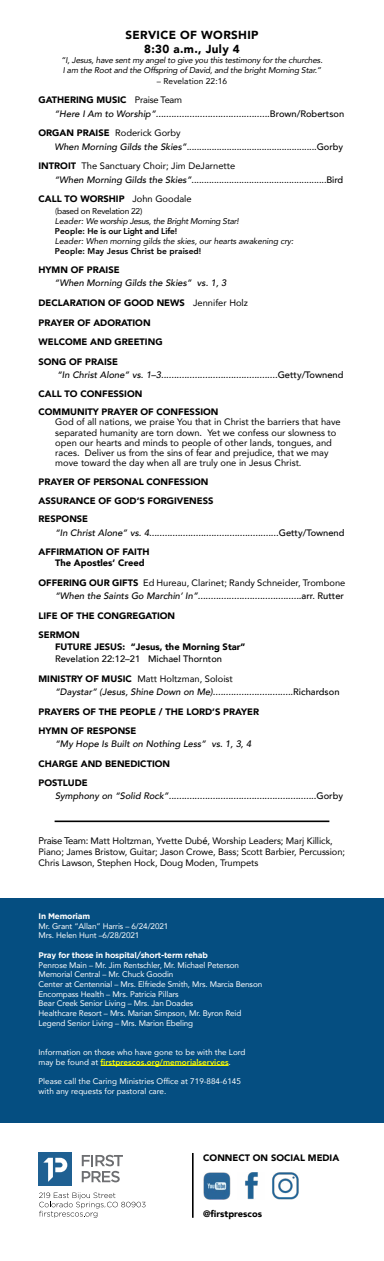
<style>
.page{position:relative;width:384px;height:1261px;background:#fff}
.page>*{position:absolute;margin:0;border:0;box-sizing:border-box;transform-origin:0 0}
.t1{font:900 11.64px/14px "Avenir";letter-spacing:.03em;color:#000;text-align:center}
.t2{font:italic 500 9.32px/19.6px "Avenir";color:#000}
.t3{font:9.32px/10.2px "Avenir";color:#000}
.t4{font:900 9.32px/19.6px "Avenir";color:#000}
.t5{font:500 9.32px/13.4px "Avenir";color:#000}
.t6{font:italic 8.4px/10.2px "Avenir";letter-spacing:-.02em;color:#000}
.t7{font:800 8.4px "Avenir";letter-spacing:.005em;color:#000}
.t8{font:800 8.4px "Avenir";letter-spacing:-.02em;color:#000}
.t9{font:8.4px "Avenir";letter-spacing:.005em;color:#000}
.t10{font:8.12px/9.7px "Avenir";letter-spacing:-.01em;color:#fff}
.t11{font:700 8.12px "Gotham";letter-spacing:-.025em;color:#fff}
.s1{font-weight:900;font-style:normal}
.s2{font-weight:400;font-style:normal}
.s3{font-style:normal}
.s4{font-weight:900}
.s5{font-weight:400}
.s6{font-style:italic}
.s7{font-weight:300;font-style:normal}
.s8{font-weight:500;font-style:italic}
.s9{font-size:9.6px}
.s10{font-weight:500}
.s11{font-weight:800;color:#ff0}
</style>
<div class="page">
<hr style="left:55px;top:820px;width:274px;height:2px;background:#000">
<div style="left:0;top:898px;width:384px;height:224px;background:#054e81"></div>
<hr style="left:101px;top:1065px;width:128px;height:1px;background:#ff0">
<div style="left:38px;top:1152px;width:34px;height:33px;background:#1f6092"></div>
<svg style="left:43px;top:1158px;width:24px;height:24px"></svg>
<svg style="left:82px;top:1155px;width:41px;height:27px"></svg>
<svg style="left:39px;top:1192px;width:107px;height:26px"></svg>
<hr style="left:192px;top:1153px;width:2px;height:65px;background:#000">
<img style="left:203px;top:1172px;width:28px;height:27px">
<img style="left:245px;top:1172px;width:13px;height:28px">
<img style="left:272px;top:1172px;width:27px;height:28px">
<p class="t1" style="left:125px;top:28px;width:135px">SERVICE OF WORSHIP<br>8:30 a.m., July 4</p>
<p class="t6" style="left:61px;top:55px;width:263px">“I, Jesus, have sent my angel to give you this testimony for the churches.<br>I am the Root and the Offspring of David, and the bright Morning Star.”</p>
<p class="t9" style="left:157px;top:74px;width:72px">– Revelation 22:16</p>
<p class="t2" style="left:54px;top:94px;width:291px;line-height:13.4px;text-indent:-16px"><span class="s1">GATHERING MUSIC</span> <span class="s2">Praise Team<br></span>“Here I Am to Worship”............................................<span class="s3">Brown/Robertson</span></p>
<p class="t5" style="left:54px;top:126px;width:290px;text-indent:-16px"><span class="s4">ORGAN PRAISE</span> <span class="s5">Roderick Gorby<br></span><span class="s6">When Morning Gilds the Skies”</span>....................................................Gorby</p>
<p class="t5" style="left:54px;top:159px;width:290px;text-indent:-16px"><span class="s4">INTROIT</span> <span class="s5">The Sanctuary Choir; Jim DeJarnette<br></span><span class="s6">“When Morning Gilds the Skies”</span>......................................................Bird</p>
<p class="t4" style="left:39px;top:189px;width:155px">CALL TO WORSHIP <span class="s5">John Goodale</span></p>
<p class="t6" style="left:55px;top:205px;width:185px;line-height:10.1px"><span class="s7">(</span><span class="s3">based on Revelation 22)<br></span>Leader: We worship Jesus, the Bright Morning Star!</p>
<p class="t8" style="left:55px;top:224px;width:124px">People: He is our Light and Life!</p>
<p class="t6" style="left:55px;top:236px;width:240px">Leader: When morning gilds the skies, our hearts awakening cry:</p>
<p class="t7" style="left:55px;top:244px;width:148px">People: May Jesus Christ be praised!</p>
<p class="t4" style="left:38px;top:260px;width:83px">HYMN OF PRAISE</p>
<p class="t4" style="left:38px;top:273px;width:211px;text-indent:16px"><span class="s8">“When Morning Gilds the Skies” vs. 1, 3<br></span>DECLARATION OF GOOD NEWS <span class="s5">Jennifer Holz<br></span>PRAYER OF ADORATION<br>WELCOME AND GREETING<br>SONG OF PRAISE</p>
<p class="t2" style="left:38px;top:365px;width:306px;text-indent:19px">“In Christ Alone” vs. 1–3.............................................<span class="s3">Getty/Townend<br></span><span class="s1">CALL TO CONFESSION</span></p>
<p class="t4" style="left:38px;top:402px;width:181px">COMMUNITY PRAYER OF CONFESSION</p>
<p class="t3" style="left:55px;top:417px;width:287px">God of all nations, we praise You that in Christ the barriers that have separated humanity are torn down. Yet we confess our slowness to open our hearts and minds to people of other lands, tongues, and races. Deliver us from the sins of fear and prejudice, that we may move toward the day when all are truly one in Jesus Christ.</p>
<p class="t4" style="left:38px;top:472px;width:176px;line-height:18.6px">PRAYER OF PERSONAL CONFESSION<br>ASSURANCE OF GOD’S FORGIVENESS<br>RESPONSE</p>
<p class="t2" style="left:38px;top:523px;width:308px;text-indent:17px">“In Christ Alone” vs. 4..................................................<span class="s3">Getty/Townend<br></span><span class="s1">AFFIRMATION OF FAITH</span></p>
<p class="t3" style="left:38px;top:553px;width:309px;line-height:19.6px;text-indent:17px"><span class="s4">The Apostles’ Creed<br>OFFERING OUR GIFTS</span> Ed Hureau, Clarinet; Randy Schneider, Trombone</p>
<p class="t2" style="left:38px;top:586px;width:307px;text-indent:17px">“When the Saints Go Marchin’ In”........................................<span class="s3">arr. Rutter<br></span><span class="s1">LIFE OF THE CONGREGATION<br>SERMON</span></p>
<p class="t4" style="left:55px;top:637px;width:192px">FUTURE JESUS: “Jesus, the Morning Star”</p>
<p class="t5" style="left:38px;top:649px;width:196px;line-height:19.6px;text-indent:17px">Revelation 22:12–21 Michael Thornton<br><span class="s4">MINISTRY OF MUSIC</span> <span class="s5">Matt Holtzman, Soloist</span></p>
<p class="t2" style="left:38px;top:682px;width:303px;text-indent:17px">“Daystar” (Jesus, Shine Down on Me)...............................<span class="s3">Richardson<br></span><span class="s1">PRAYERS OF THE PEOPLE / THE LORD’S PRAYER<br>HYMN OF RESPONSE</span></p>
<p class="t2" style="left:55px;top:734px;width:198px">“My Hope Is Built on Nothing Less” vs. 1, 3, 4</p>
<p class="t4" style="left:38px;top:753px;width:133px">CHARGE AND BENEDICTION<br>POSTLUDE</p>
<p class="t2" style="left:55px;top:786px;width:289px">Symphony on “Solid Rock”.........................................................<span class="s3">Gorby</span></p>
<p class="t3" style="left:38px;top:835px;width:308px;line-height:11px"><span class="s9">Praise Team:</span> Matt Holtzman, Yvette Dub<span class="s10">é</span>, Worship Leaders; Marj Killick,<br>Piano; James Bristow, Guitar; Jason Crowe, Bass; Scott Barbier, Percussion;<br>Chris Lawson, Stephen Hock, Doug Moden, Trumpets</p>
<p class="t11" style="left:38px;top:911px;width:53px">In Memoriam</p>
<p class="t10" style="left:38px;top:921px;width:131px">Mr. Grant “Allan” Harris – 6/24/2021<br>Mrs. Helen Hunt –6/28/2021</p>
<p class="t11" style="left:38px;top:950px;width:171px">Pray for those in hospital/short-term rehab</p>
<p class="t10" style="left:38px;top:959px;width:225px">Penrose Main – Mr. Jim Rentschler, Mr. Michael Peterson Memorial Central – Mr. Chuck Goodin<br>Center at Centennial – Mrs. Elfriede Smith, Mrs. Marcia Benson Encompass Health – Mrs. Patricia Pillars<br>Bear Creek Senior Living – Mrs. Jan Doades<br>Healthcare Resort – Mrs. Marian Simpson, Mr. Byron Reid Legend Senior Living – Mrs. Marion Ebeling</p>
<p class="t10" style="left:38px;top:1047px;width:209px">Information on those who have gone to be with the Lord may be found at <span class="s11">firstprescos.org/memorialservices</span>.</p>
<p class="t10" style="left:38px;top:1076px;width:204px">Please call the Caring Ministries Office at 719-884-6145 with any requests for pastoral care.</p>
<p class="t4" style="left:203px;top:1148px;width:138px">CONNECT ON SOCIAL MEDIA</p>
<p class="t4" style="left:203px;top:1204px;width:60px">@firstprescos</p>
</div>
